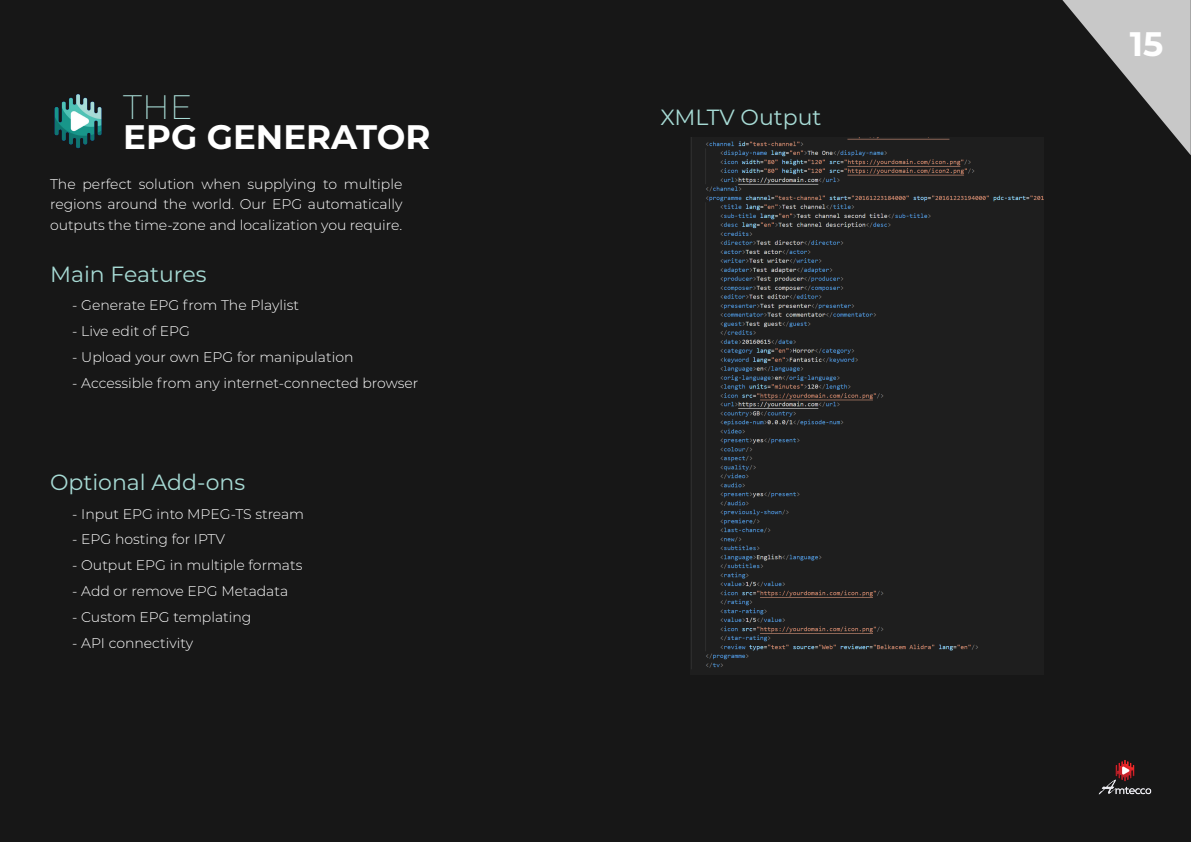
<style>
.page{position:relative;width:1191px;height:842px;background:#fff}
.page>*{position:absolute;margin:0;border:0;box-sizing:border-box;transform-origin:0 0}
.Title_Black{font:700 34px "Montserrat";color:#fff}
.Title_Red{font:200 34px "Montserrat";color:#a7dbd5}
.Title_2{font:22px "Montserrat";color:#a7dbd5}
.Sub-Heading_Grey{font:300 14px/20.8px "Montserrat";color:#fff;text-align:justify}
</style>
<div class="page">
<div style="left:595px;top:0;width:596px;height:842px;background:#171717"></div>
<div style="left:0;top:0;width:595px;height:842px;background:#171717"></div>
<img style="left:1098px;top:760px;width:54px;height:35px">
<img style="left:54px;top:94px;width:48px;height:55px">
<img style="left:691px;top:138px;width:352px;height:532px">
<svg style="left:1062px;top:0;width:128px;height:154px"></svg>
<p class="Title_Red" style="left:123px;top:84px;width:71px">THE</p>
<p class="Title_Black" style="left:123px;top:113px;width:309px">EPG GENERATOR</p>
<p class="Sub-Heading_Grey" style="left:50px;top:173px;width:354px">The perfect solution when supplying to multiple regions around the world. Our EPG automatically outputs the time-zone and localization you require.</p>
<p class="Title_2" style="left:50px;top:259px;width:158px">Main Features</p>
<p class="Sub-Heading_Grey" style="left:72px;top:295px;width:228px">- Generate EPG from The Playlist</p>
<p class="Sub-Heading_Grey" style="left:72px;top:320px;width:119px">- Live edit of EPG</p>
<p class="Sub-Heading_Grey" style="left:72px;top:346px;width:283px">- Upload your own EPG for manipulation</p>
<p class="Sub-Heading_Grey" style="left:72px;top:372px;width:347px">- Accessible from any internet-connected browser</p>
<p class="Title_2" style="left:50px;top:467px;width:197px">Optional Add-ons</p>
<p class="Sub-Heading_Grey" style="left:72px;top:503px;width:233px">- Input EPG into MPEG-TS stream</p>
<p class="Sub-Heading_Grey" style="left:72px;top:529px;width:154px">- EPG hosting for IPTV</p>
<p class="Sub-Heading_Grey" style="left:72px;top:554px;width:232px">- Output EPG in multiple formats</p>
<p class="Sub-Heading_Grey" style="left:72px;top:580px;width:217px">- Add or remove EPG Metadata</p>
<p class="Sub-Heading_Grey" style="left:72px;top:606px;width:181px">- Custom EPG templating</p>
<p class="Sub-Heading_Grey" style="left:72px;top:632px;width:122px">- API connectivity</p>
<p class="Title_2" style="left:660px;top:102px;width:162px">XMLTV Output</p>
<h1 class="Title_Black" style="left:1129px;top:19px;width:35px">15</h1>
</div>
